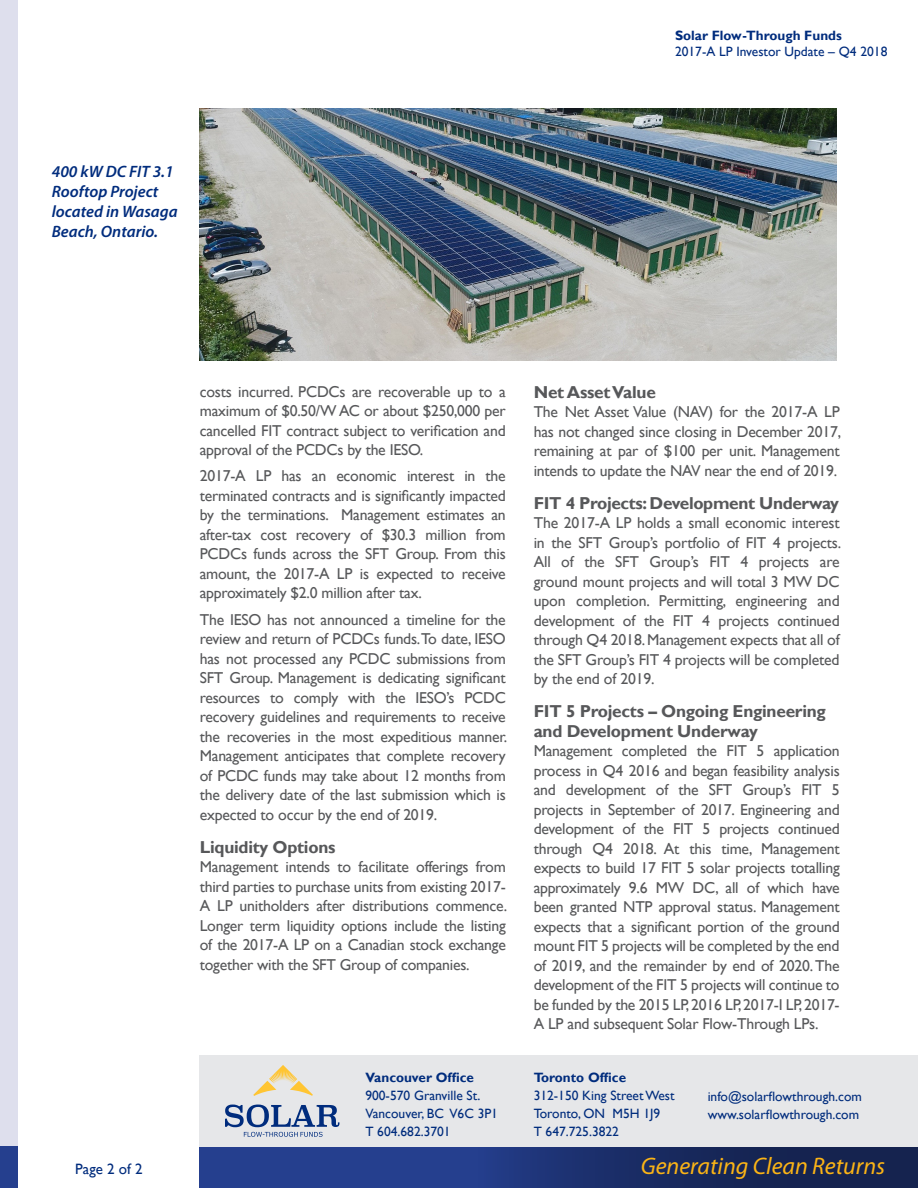
<style>
.page{position:relative;width:918px;height:1188px;background:#fff}
.page>*{position:absolute;margin:0;border:0;box-sizing:border-box;transform-origin:0 0}
.t1{font:italic 24px "Myriad Pro";color:#fbb416}
.t2{font:700 17.25px/19.5px "Gill Sans";letter-spacing:-.015em;color:#57585a}
.t3{font:italic 600 16.5px/19.8px "Myriad Pro";color:#002c7d}
.t4{font:15.75px/19.5px "Gill Sans";letter-spacing:-.015em;color:#57585a;text-align:justify}
.t5{font:15px "Gill Sans";color:#002c7d}
.t6{font:13.5px "Gill Sans";color:#002c7d}
.t7{font:700 13.5px "Gill Sans";color:#002c7d}
</style>
<div class="page">
<div style="left:0;top:0;width:18px;height:1147px;background:#dedfed"></div>
<div style="left:200px;top:1147px;width:718px;height:41px;background:#253f8e"></div>
<svg style="left:505px;top:1147px;width:413px;height:41px;background:#18295e"></svg>
<div style="left:0;top:1147px;width:18px;height:41px;background:#253f8e"></div>
<img style="left:199px;top:108px;width:638px;height:253px">
<div style="left:200px;top:1056px;width:718px;height:91px;background:#e6e7e9"></div>
<svg style="left:253px;top:1065px;width:60px;height:31px"></svg>
<svg style="left:225px;top:1105px;width:114px;height:32px"></svg>
<p class="t3" style="left:52px;top:162px;width:127px">400 kW DC FIT 3.1<br>Rooftop Project located in Wasaga<br>Beach, Ontario.</p>
<p class="t7" style="left:675px;top:27px;width:168px">Solar Flow-Through Funds</p>
<p class="t6" style="left:675px;top:43px;width:214px">2017-A LP Investor Update – Q4 2018</p>
<p class="t4" style="left:200px;top:382px;width:308px">costs incurred. PCDCs are recoverable up to a maximum of $0.50/W AC or about $250,000 per cancelled FIT contract subject to verification and approval of the PCDCs by the IESO.</p>
<p class="t4" style="left:200px;top:467px;width:308px">2017-A LP has an economic interest in the terminated contracts and is significantly impacted by the terminations. Management estimates an after-tax cost recovery of $30.3 million from PCDCs funds across the SFT Group. From this amount, the 2017-A LP is expected to receive approximately $2.0 million after tax.</p>
<p class="t4" style="left:200px;top:610px;width:309px">The IESO has not announced a timeline for the review and return of PCDCs funds.To date, IESO has not processed any PCDC submissions from SFT Group. Management is dedicating significant resources to comply with the IESO’s PCDC recovery guidelines and requirements to receive the recoveries in the most expeditious manner.<br>Management anticipates that complete recovery of PCDC funds may take about 12 months from the delivery date of the last submission which is expected to occur by the end of 2019.</p>
<p class="t2" style="left:200px;top:838px;width:137px">Liquidity Options</p>
<p class="t4" style="left:200px;top:857px;width:309px">Management intends to facilitate offerings from third parties to purchase units from existing 2017- A LP unitholders after distributions commence.<br>Longer term liquidity options include the listing of the 2017-A LP on a Canadian stock exchange together with the SFT Group of companies.</p>
<p class="t7" style="left:365px;top:1069px;width:110px">Vancouver Office</p>
<p class="t6" style="left:365px;top:1087px;width:116px">900-570 Granville St.</p>
<p class="t6" style="left:365px;top:1105px;width:134px">Vancouver, BC V6C 3P1</p>
<p class="t6" style="left:365px;top:1123px;width:87px">T 604.682.3701</p>
<p class="t2" style="left:534px;top:383px;width:124px">Net Asset Value</p>
<p class="t4" style="left:534px;top:402px;width:309px">The Net Asset Value (NAV) for the 2017-A LP has not changed since closing in December 2017, remaining at par of $100 per unit. Management intends to update the NAV near the end of 2019.</p>
<p class="t2" style="left:534px;top:494px;width:307px">FIT 4 Projects: Development Underway</p>
<p class="t4" style="left:534px;top:513px;width:309px">The 2017-A LP holds a small economic interest in the SFT Group’s portfolio of FIT 4 projects.<br>All of the SFT Group’s FIT 4 projects are ground mount projects and will total 3 MW DC upon completion. Permitting, engineering and development of the FIT 4 projects continued through Q4 2018. Management expects that all of the SFT Group’s FIT 4 projects will be completed by the end of 2019.</p>
<p class="t2" style="left:534px;top:702px;width:294px">FIT 5 Projects – Ongoing Engineering and Development Underway</p>
<p class="t4" style="left:534px;top:741px;width:308px">Management completed the FIT 5 application process in Q4 2016 and began feasibility analysis and development of the SFT Group’s FIT 5 projects in September of 2017. Engineering and development of the FIT 5 projects continued through Q4 2018. At this time, Management expects to build 17 FIT 5 solar projects totalling approximately 9.6 MW DC, all of which have been granted NTP approval status. Management expects that a significant portion of the ground mount FIT 5 projects will be completed by the end of 2019, and the remainder by end of 2020. The development of the FIT 5 projects will continue to be funded by the 2015 LP, 2016 LP, 2017-I LP, 2017- A LP and subsequent Solar Flow-Through LPs.</p>
<p class="t7" style="left:534px;top:1069px;width:94px">Toronto Office</p>
<p class="t6" style="left:534px;top:1087px;width:142px">312-150 King Street West</p>
<p class="t6" style="left:534px;top:1105px;width:128px">Toronto, ON M5H 1J9</p>
<p class="t6" style="left:534px;top:1123px;width:87px">T 647.725.3822</p>
<p class="t6" style="left:708px;top:1089px;width:156px">info@solarflowthrough.com</p>
<p class="t6" style="left:708px;top:1107px;width:153px">www.solarflowthrough.com</p>
<p class="t5" style="left:75px;top:1160px;width:69px">Page 2 of 2</p>
<p class="t1" style="left:641px;top:1153px;width:246px">Generating Clean Returns</p>
</div>
